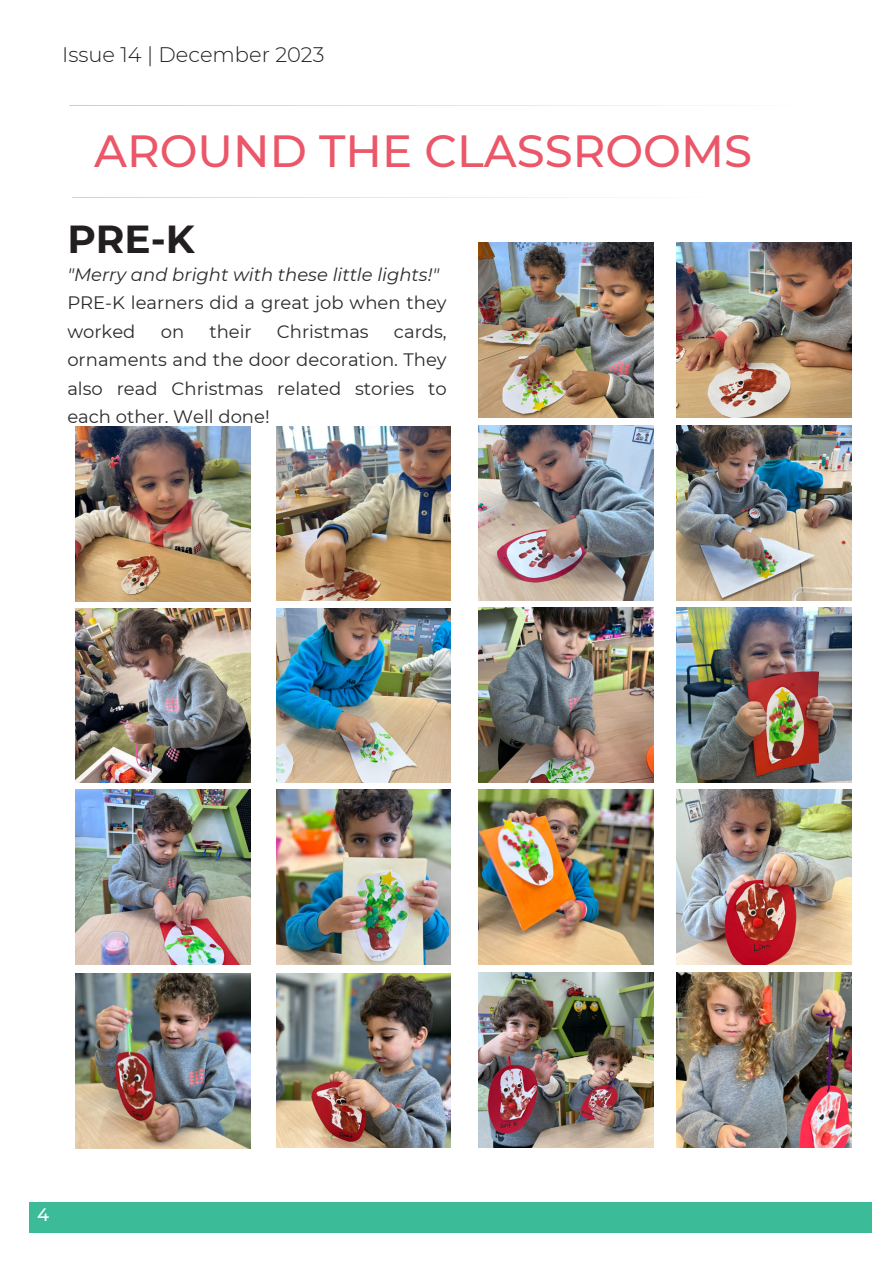
<style>
.page{position:relative;width:893px;height:1264px;background:#fff}
.page>*{position:absolute;margin:0;border:0;box-sizing:border-box;transform-origin:0 0}
.t1{font:500 45px "Montserrat";color:#eb5769}
.t2{font:700 39px "Montserrat";color:#231f20}
.t3{font:300 21px "Montserrat";color:#231f20}
.t4{font:18px/28.5px "Montserrat";color:#2b2b2b}
.t5{font:italic 18px "Montserrat";color:#2b2b2b}
.t6{font:500 18px "Montserrat";color:#fff}
</style>
<div class="page">
<svg style="left:69px;top:105px;width:694px;height:1px"></svg>
<svg style="left:72px;top:197px;width:599px;height:1px"></svg>
<div style="left:29px;top:1202px;width:842px;height:31px;background:#3bbb97"></div>
<img style="left:276px;top:426px;width:174px;height:175px">
<img style="left:76px;top:426px;width:174px;height:175px">
<img style="left:676px;top:426px;width:175px;height:174px">
<img style="left:478px;top:426px;width:175px;height:175px">
<img style="left:276px;top:608px;width:174px;height:174px">
<img style="left:76px;top:608px;width:174px;height:175px">
<img style="left:676px;top:607px;width:175px;height:175px">
<img style="left:478px;top:607px;width:175px;height:175px">
<img style="left:276px;top:790px;width:174px;height:174px">
<img style="left:76px;top:790px;width:174px;height:174px">
<img style="left:676px;top:790px;width:175px;height:174px">
<img style="left:478px;top:789px;width:175px;height:175px">
<img style="left:276px;top:973px;width:174px;height:174px">
<img style="left:76px;top:973px;width:174px;height:175px">
<img style="left:676px;top:972px;width:175px;height:175px">
<img style="left:478px;top:972px;width:175px;height:175px">
<img style="left:676px;top:243px;width:175px;height:174px">
<img style="left:478px;top:243px;width:175px;height:175px">
<p class="t3" style="left:62px;top:41px;width:264px">Issue 14 | December 2023</p>
<p class="t1" style="left:94px;top:123px;width:659px">AROUND THE CLASSROOMS</p>
<p class="t2" style="left:67px;top:215px;width:129px">PRE-K</p>
<p class="t5" style="left:67px;top:263px;width:373px">"Merry and bright with these little lights!"</p>
<p class="t4" style="left:67px;top:288px;width:381px">PRE-K learners did a great job when they worked</p>
<p class="t4" style="left:67px;top:317px;width:381px;text-align:justify;text-indent:326px">cards, ornaments and the door decoration. They also read Christmas related stories to each other. Well done!</p>
<p class="t4" style="left:161px;top:317px;width:25px">on</p>
<p class="t4" style="left:209px;top:317px;width:44px">their</p>
<p class="t4" style="left:277px;top:317px;width:93px">Christmas</p>
<p class="t6" style="left:37px;top:1203px;width:14px">4</p>
</div>
